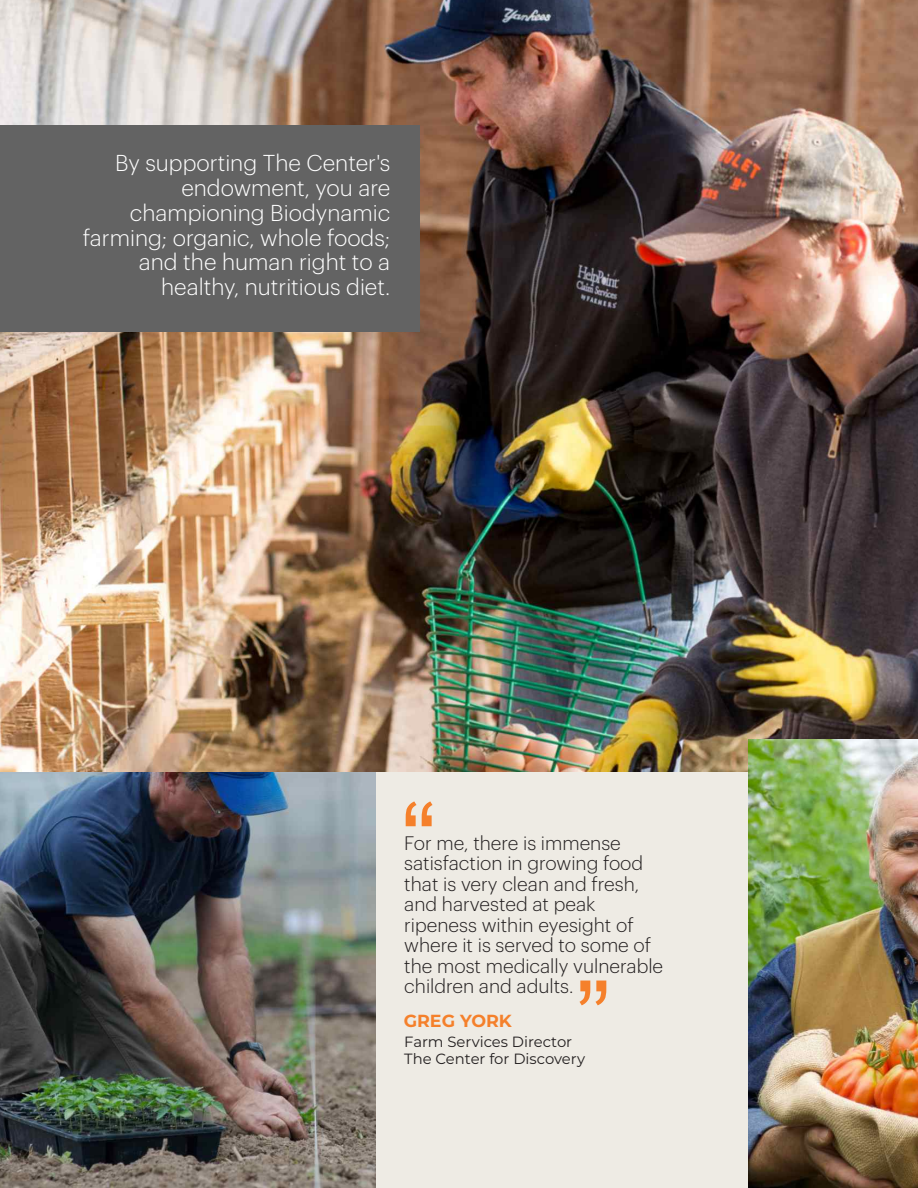
<style>
.page{position:relative;width:918px;height:1188px;background:#fff}
.page>*{position:absolute;margin:0;border:0;box-sizing:border-box;transform-origin:0 0}
.t1{font:106.05px "Arial";color:#f5802b}
.t2{font:300 22.5px/24.6px "Graphik";color:#fff;text-align:right}
.t3{font:300 19.05px/20.4px "Graphik";color:#231f20}
.t4{font:700 17.4px "Montserrat";color:#f5802b}
.t5{font:14.85px/16.8px "Montserrat";color:#231f20}
</style>
<div class="page">
<div style="left:99px;top:512px;width:819px;height:676px;background:#eeebe4"></div>
<img style="left:0;top:771px;width:376px;height:417px">
<img style="left:0;top:0;width:918px;height:771px">
<div style="left:0;top:125px;width:420px;height:207px;background:#636363"></div>
<img style="left:749px;top:740px;width:169px;height:448px">
<p class="t2" style="left:83px;top:152px;width:309px">By supporting The Center's endowment, you are championing Biodynamic farming; organic, whole foods; and the human right to a healthy, nutritious diet.</p>
<h1 class="t1" style="left:401px;top:801px;width:37px">“</h1>
<p class="t3" style="left:404px;top:834px;width:260px">For me, there is immense satisfaction in growing food that is very clean and fresh, and harvested at peak ripeness within eyesight of where it is served to some of the most medically vulnerable children and adults.</p>
<h1 class="t1" style="left:611px;top:1005px;width:37px;rotate:-180deg">“</h1>
<p class="t4" style="left:404px;top:1010px;width:110px">GREG YORK</p>
<p class="t5" style="left:404px;top:1033px;width:182px">Farm Services Director<br>The Center for Discovery</p>
</div>
